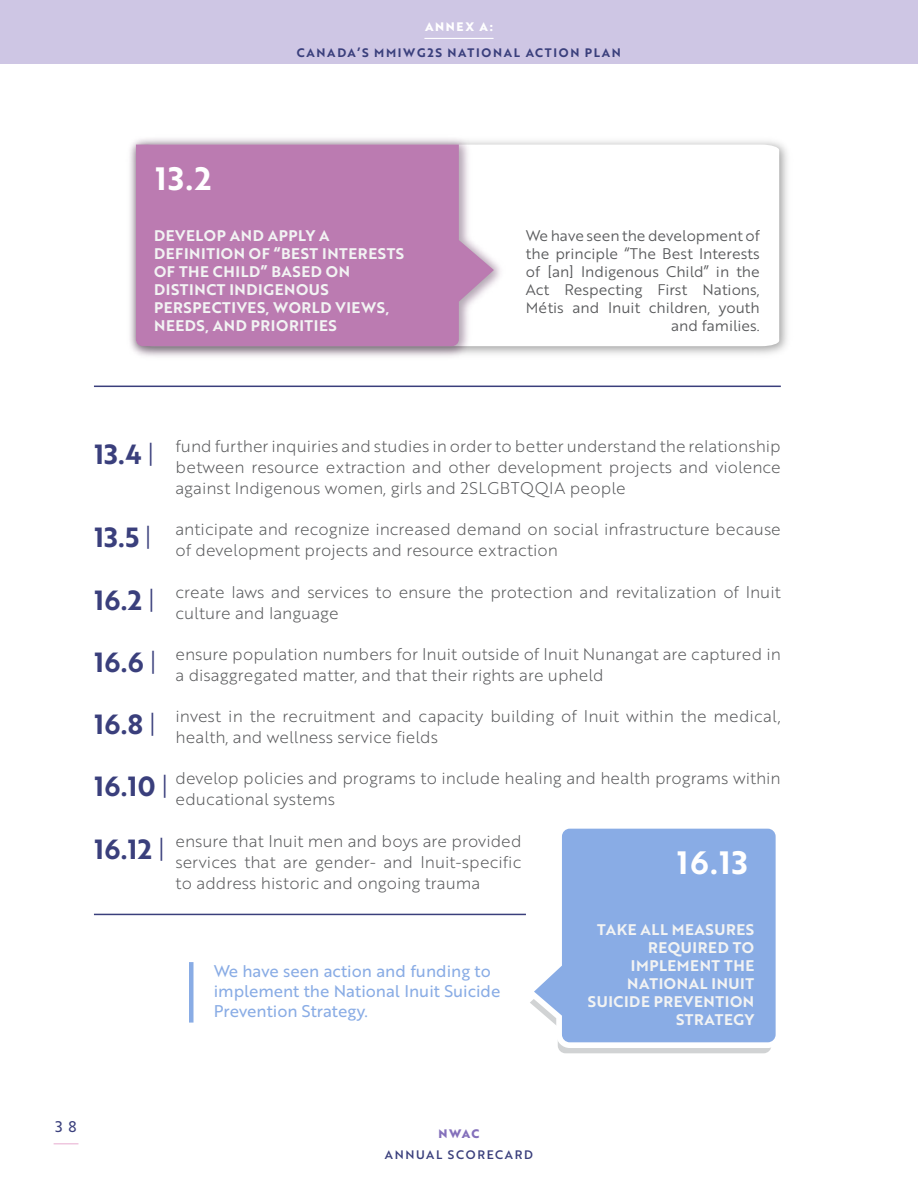
<style>
.page{position:relative;width:918px;height:1188px;background:#fff}
.page>*{position:absolute;margin:0;border:0;box-sizing:border-box;transform-origin:0 0}
.t1{font:31.5px "Brother 1816 Bold";color:#fff}
.t2{font:16.5px/21px "Brother 1816 Light";color:#58595b}
.t3{font:16.5px/19.8px "Brother 1816 Regular";color:#89ace5}
.t4{font:15px/18px "Brother 1816 Bold";letter-spacing:.04em;color:#f2f3f3}
.t5{font:15px/18px "Brother 1816 Book";color:#58595b;text-align:right}
.t6{font:15px "Brother 1816 Regular";color:#3a3f7c}
.t7{font:12px "Brother 1816 Bold";letter-spacing:.14em;color:#3a3f7c}
.t8{font:12px "Brother 1816 Medium";letter-spacing:.14em;color:#3a3f7c}
.t9{font:700 12px "Brother 1816 Extra";letter-spacing:.14em;color:#fff}
.t10{font:700 12px "Brother 1816 Extra";color:#8470bb}
.s1{font-family:"Brother 1816 Bold";font-size:27px;color:#3a3f7c}
.s2{font-size:27px;color:#3a3f7c}
</style>
<div class="page">
<svg style="left:54px;top:1143px;width:24px;height:1px"></svg>
<div style="left:0;top:0;width:918px;height:64px;background:#cec6e4"></div>
<hr style="left:424px;top:38px;width:70px;height:1px;background:#fff">
<img style="left:510px;top:141px;width:278px;height:214px">
<svg style="left:510px;top:145px;width:269px;height:201px"></svg>
<img style="left:130px;top:138px;width:380px;height:219px">
<svg style="left:136px;top:145px;width:358px;height:201px;fill:#bb7bb1"></svg>
<hr style="left:94px;top:386px;width:687px;height:1px;background:#3a3f7c">
<hr style="left:94px;top:914px;width:432px;height:1px;background:#3a3f7c">
<svg style="left:558px;top:1048px;width:213px;height:5px"></svg>
<svg style="left:530px;top:828px;width:241px;height:220px"></svg>
<svg style="left:534px;top:829px;width:242px;height:213px;fill:#89ace5"></svg>
<div style="left:189px;top:962px;width:5px;height:61px;background:#89ace5"></div>
<p class="t9" style="left:425px;top:17px;width:69px">ANNEX A:</p>
<p class="t7" style="left:297px;top:43px;width:326px">CANADA’S MMIWG2S NATIONAL ACTION PLAN</p>
<h1 class="t1" style="left:156px;top:154px;width:57px">13.2</h1>
<p class="t4" style="left:154px;top:226px;width:252px">DEVELOP AND APPLY A<br>DEFINITION OF “BEST INTERESTS<br>OF THE CHILD” BASED ON<br>DISTINCT INDIGENOUS<br>PERSPECTIVES, WORLD VIEWS,<br>NEEDS, AND PRIORITIES</p>
<p class="t5" style="left:526px;top:226px;width:235px">We have seen the development of the principle “The Best Interests of [an] Indigenous Child” in the<br>Act Respecting First Nations,<br>Métis and Inuit children, youth and families.</p>
<p class="t2" style="left:176px;top:435px;width:607px;text-align:justify;text-indent:-81px"><span class="s1">13.4</span> <span class="s2">|</span> fund further inquiries and studies in order to better understand the relationship between resource extraction and other development projects and violence against Indigenous women, girls and 2SLGBTQQIA people</p>
<p class="t2" style="left:176px;top:518px;width:607px;text-indent:-81px"><span class="s1">13.5</span> <span class="s2">|</span> anticipate and recognize increased demand on social infrastructure because of development projects and resource extraction</p>
<p class="t2" style="left:176px;top:581px;width:607px;text-indent:-81px"><span class="s1">16.2</span> <span class="s2">|</span> create laws and services to ensure the protection and revitalization of Inuit culture and language</p>
<p class="t2" style="left:176px;top:643px;width:607px;text-indent:-81px"><span class="s1">16.6</span> <span class="s2">|</span> ensure population numbers for Inuit outside of Inuit Nunangat are captured in a disaggregated matter, and that their rights are upheld</p>
<p class="t2" style="left:176px;top:705px;width:607px;text-indent:-81px"><span class="s1">16.8</span> <span class="s2">|</span> invest in the recruitment and capacity building of Inuit within the medical, health, and wellness service fields</p>
<p class="t2" style="left:176px;top:767px;width:607px;text-indent:-81px"><span class="s1">16.10</span> <span class="s2">|</span> develop policies and programs to include healing and health programs within educational systems</p>
<p class="t2" style="left:176px;top:830px;width:348px;text-align:justify;text-indent:-81px"><span class="s1">16.12</span> <span class="s2">|</span> ensure that Inuit men and boys are provided services that are gender- and Inuit-specific to address historic and ongoing trauma</p>
<h1 class="t1" style="left:677px;top:839px;width:72px">16.13</h1>
<p class="t3" style="left:214px;top:961px;width:288px">We have seen action and funding to implement the National Inuit Suicide<br>Prevention Strategy.</p>
<p class="t4" style="left:588px;top:920px;width:168px;text-align:right">TAKE ALL MEASURES<br>REQUIRED TO<br>IMPLEMENT THE<br>NATIONAL INUIT<br>SUICIDE PREVENTION<br>STRATEGY</p>
<p class="t6" style="left:56px;top:1116px;width:23px">3 8</p>
<p class="t10" style="left:439px;top:1125px;width:42px">NWAC</p>
<p class="t8" style="left:385px;top:1146px;width:150px">ANNUAL SCORECARD</p>
</div>
